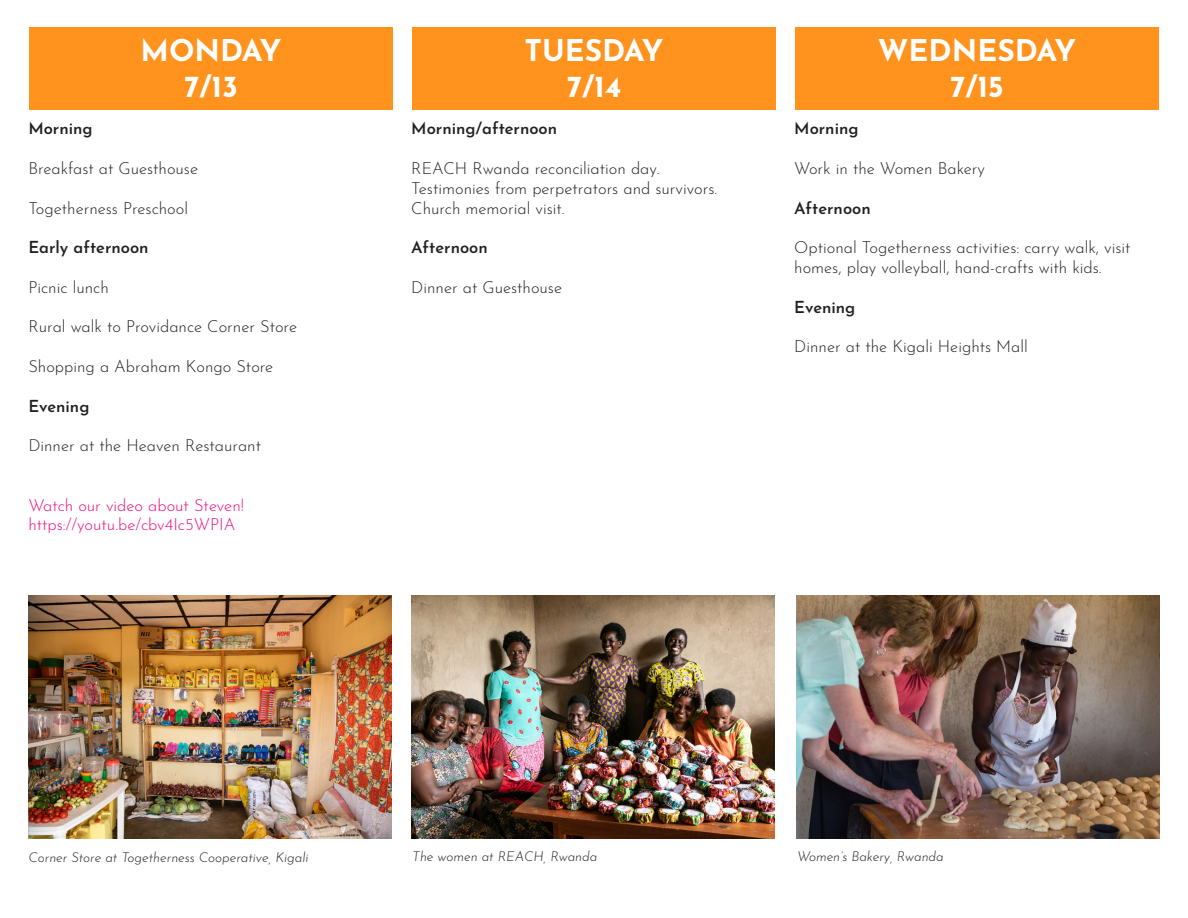
<style>
.page{position:relative;width:1188px;height:918px;background:#fff}
.page>*{position:absolute;margin:0;border:0;box-sizing:border-box;transform-origin:0 0}
.t1{font:700 30px "Josefin Sans";color:#fff}
.t2{font:300 16.5px/19.8px "Josefin Sans";color:#231f20}
.t3{font:600 16.5px "Josefin Sans";color:#231f20}
.t4{font:300 16.5px "Josefin Sans";color:#ee097d}
.t5{font:italic 300 13.5px "Josefin Sans";color:#231f20}
</style>
<div class="page">
<div style="left:412px;top:27px;width:364px;height:82px;background:#ff931e"></div>
<div style="left:795px;top:27px;width:364px;height:82px;background:#ff931e"></div>
<div style="left:29px;top:27px;width:364px;height:82px;background:#ff931e"></div>
<img style="left:28px;top:596px;width:364px;height:242px">
<img style="left:411px;top:596px;width:364px;height:242px">
<img style="left:796px;top:596px;width:364px;height:242px">
<p class="t1" style="left:141px;top:24px;width:142px">MONDAY</p>
<p class="t1" style="left:184px;top:60px;width:55px">7/13</p>
<p class="t3" style="left:28px;top:115px;width:66px">Morning</p>
<p class="t2" style="left:28px;top:157px;width:171px">Breakfast at Guesthouse</p>
<p class="t2" style="left:28px;top:196px;width:161px">Togetherness Preschool</p>
<p class="t3" style="left:28px;top:233px;width:122px">Early afternoon</p>
<p class="t2" style="left:28px;top:276px;width:82px">Picnic lunch</p>
<p class="t2" style="left:28px;top:315px;width:270px">Rural walk to Providance Corner Store</p>
<p class="t2" style="left:28px;top:355px;width:246px">Shopping a Abraham Kongo Store</p>
<p class="t3" style="left:28px;top:392px;width:63px">Evening</p>
<p class="t2" style="left:28px;top:434px;width:234px">Dinner at the Heaven Restaurant</p>
<p class="t4" style="left:28px;top:492px;width:217px">Watch our video about Steven!</p>
<p class="t4" style="left:28px;top:512px;width:209px">https://youtu.be/cbv4Ic5WPIA</p>
<p class="t1" style="left:525px;top:24px;width:140px">TUESDAY</p>
<p class="t1" style="left:567px;top:60px;width:56px">7/14</p>
<p class="t3" style="left:411px;top:115px;width:147px">Morning/afternoon</p>
<p class="t2" style="left:411px;top:157px;width:250px">REACH Rwanda reconciliation day.</p>
<p class="t2" style="left:411px;top:177px;width:307px">Testimonies from perpetrators and survivors.</p>
<p class="t2" style="left:411px;top:196px;width:155px">Church memorial visit.</p>
<p class="t3" style="left:411px;top:233px;width:78px">Afternoon</p>
<p class="t2" style="left:411px;top:276px;width:152px">Dinner at Guesthouse</p>
<p class="t1" style="left:878px;top:24px;width:200px">WEDNESDAY</p>
<p class="t1" style="left:950px;top:60px;width:55px">7/15</p>
<p class="t3" style="left:794px;top:115px;width:66px">Morning</p>
<p class="t2" style="left:794px;top:157px;width:192px">Work in the Women Bakery</p>
<p class="t3" style="left:794px;top:194px;width:78px">Afternoon</p>
<p class="t2" style="left:794px;top:236px;width:338px">Optional Togetherness activities: carry walk, visit homes, play volleyball, hand-crafts with kids.</p>
<p class="t3" style="left:794px;top:293px;width:63px">Evening</p>
<p class="t2" style="left:794px;top:335px;width:235px">Dinner at the Kigali Heights Mall</p>
<p class="t5" style="left:28px;top:847px;width:282px">Corner Store at Togetherness Cooperative, Kigali</p>
<p class="t5" style="left:412px;top:845px;width:187px">The women at REACH, Rwanda</p>
<p class="t5" style="left:797px;top:845px;width:148px">Women’s Bakery, Rwanda</p>
</div>
